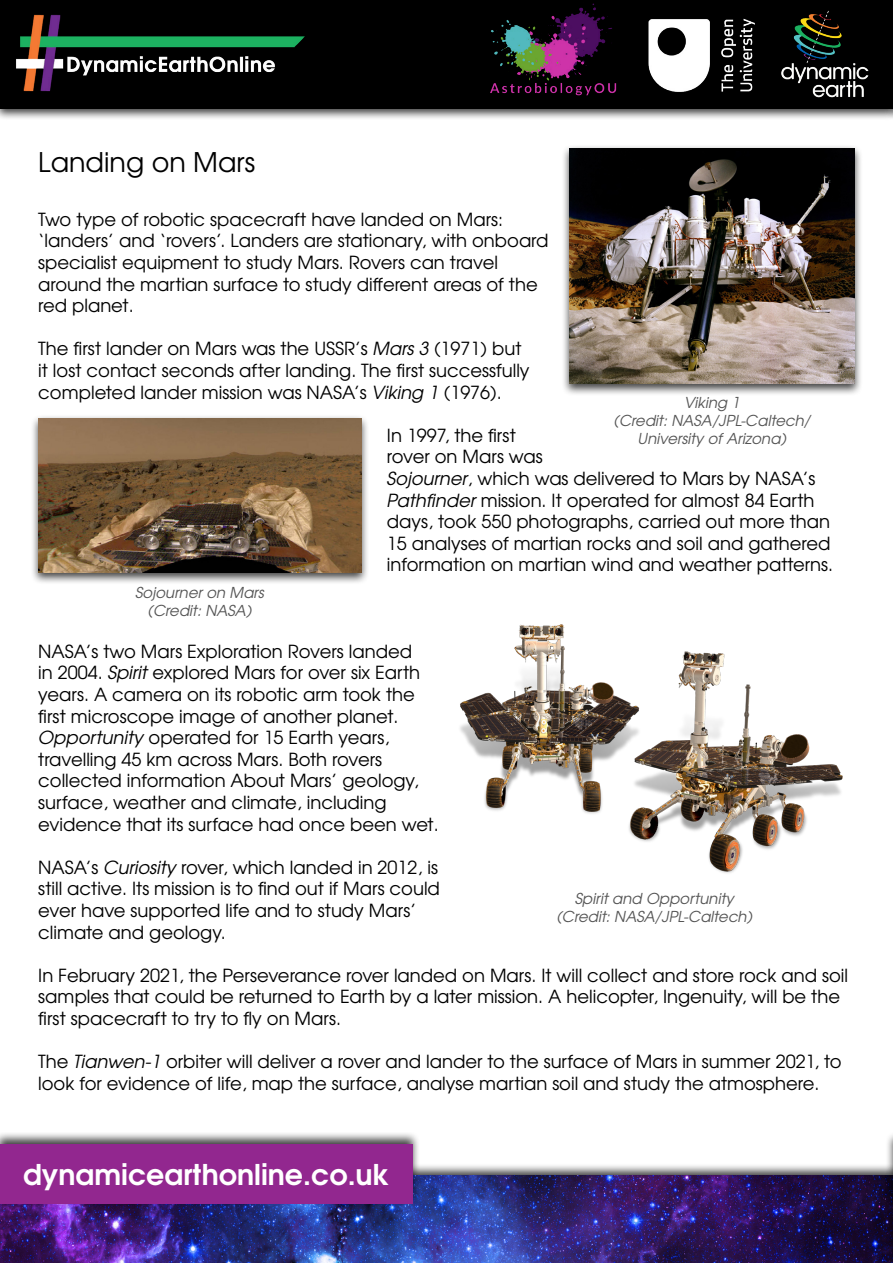
<style>
.page{position:relative;width:893px;height:1263px;background:#fff}
.page>*{position:absolute;margin:0;border:0;box-sizing:border-box;transform-origin:0 0}
.t1{font:700 28.5px "Te X Gyre Adventor";color:#fff}
.t2{font:27px "Te X Gyre Adventor";color:#000}
.t3{font:18px/21.6px "Te X Gyre Adventor";color:#000}
.t4{font:italic 15px/18px "Te X Gyre Adventor";color:#555;text-align:center}
.s1{font-style:italic}
</style>
<div class="page">
<div style="left:0;top:0;width:893px;height:121px;background:#000;opacity:.75"></div>
<div style="left:0;top:0;width:893px;height:108px;background:#000"></div>
<div style="left:885px;top:0;width:8px;height:121px;background:#000"></div>
<img style="left:16px;top:14px;width:289px;height:78px">
<img style="left:781px;top:10px;width:88px;height:88px">
<div style="left:0;top:1163px;width:893px;height:100px;background:#000;opacity:.75"></div>
<img style="left:0;top:1176px;width:885px;height:87px">
<div style="left:885px;top:1163px;width:8px;height:100px;background:#000;opacity:.75"></div>
<hr style="left:892px;top:1176px;width:1px;height:87px;background:#000;opacity:.75">
<div style="left:0;top:1131px;width:421px;height:76px;background:#000;opacity:.75"></div>
<div style="left:0;top:1144px;width:412px;height:59px;background:#92278f"></div>
<div style="left:885px;top:1131px;width:8px;height:76px;background:#000;opacity:.75"></div>
<hr style="left:892px;top:1144px;width:1px;height:59px;background:#92278f">
<img style="left:437px;top:3px;width:209px;height:112px">
<div style="left:30px;top:414px;width:340px;height:171px;background:#000;opacity:.75"></div>
<img style="left:38px;top:418px;width:323px;height:155px">
<div style="left:562px;top:145px;width:301px;height:251px;background:#000;opacity:.75"></div>
<img style="left:570px;top:148px;width:285px;height:235px">
<img style="left:460px;top:624px;width:383px;height:249px">
<img style="left:646px;top:18px;width:111px;height:101px">
<h2 class="t2" style="left:38px;top:140px;width:219px">Landing on Mars</h2>
<p class="t3" style="left:38px;top:207px;width:512px">Two type of robotic spacecraft have landed on Mars: ‘landers’ and ‘rovers’. Landers are stationary, with onboard specialist equipment to study Mars. Rovers can travel around the martian surface to study different areas of the red planet.</p>
<p class="t3" style="left:38px;top:337px;width:493px">The first lander on Mars was the USSR’s <span class="s1">Mars 3</span> (1971) but it lost contact seconds after landing. The first successfully completed lander mission was NASA’s <span class="s1">Viking 1</span> (1976).</p>
<p class="t3" style="left:387px;top:423px;width:448px">In 1997, the first<br>rover on Mars was<br><span class="s1">Sojourner</span>, which was delivered to Mars by NASA’s <span class="s1">Pathfinder</span> mission. It operated for almost 84 Earth days, took 550 photographs, carried out more than 15 analyses of martian rocks and soil and gathered information on martian wind and weather patterns.</p>
<p class="t4" style="left:614px;top:393px;width:198px">Viking 1<br>(Credit: NASA/JPL-Caltech/<br>University of Arizona)</p>
<p class="t4" style="left:135px;top:582px;width:130px">Sojourner on Mars (Credit: NASA)</p>
<p class="t3" style="left:38px;top:639px;width:402px">NASA’s two Mars Exploration Rovers landed<br>in 2004. <span class="s1">Spirit</span> explored Mars for over six Earth years. A camera on its robotic arm took the first microscope image of another planet.<br><span class="s1">Opportunity</span> operated for 15 Earth years, travelling 45 km across Mars. Both rovers collected information About Mars’ geology, surface, weather and climate, including evidence that its surface had once been wet.</p>
<p class="t3" style="left:38px;top:855px;width:403px">NASA’s <span class="s1">Curiosity</span> rover, which landed in 2012, is still active. Its mission is to find out if Mars could ever have supported life and to study Mars’ climate and geology.</p>
<p class="t3" style="left:38px;top:963px;width:811px">In February 2021, the Perseverance rover landed on Mars. It will collect and store rock and soil samples that could be returned to Earth by a later mission. A helicopter, Ingenuity, will be the first spacecraft to try to fly on Mars.</p>
<p class="t3" style="left:38px;top:1050px;width:805px">The <span class="s1">Tianwen-1</span> orbiter will deliver a rover and lander to the surface of Mars in summer 2021, to look for evidence of life, map the surface, analyse martian soil and study the atmosphere.</p>
<p class="t4" style="left:557px;top:888px;width:197px">Spirit and Opportunity (Credit: NASA/JPL-Caltech)</p>
<h1 class="t1" style="left:23px;top:1150px;width:368px">dynamicearthonline.co.uk</h1>
</div>
